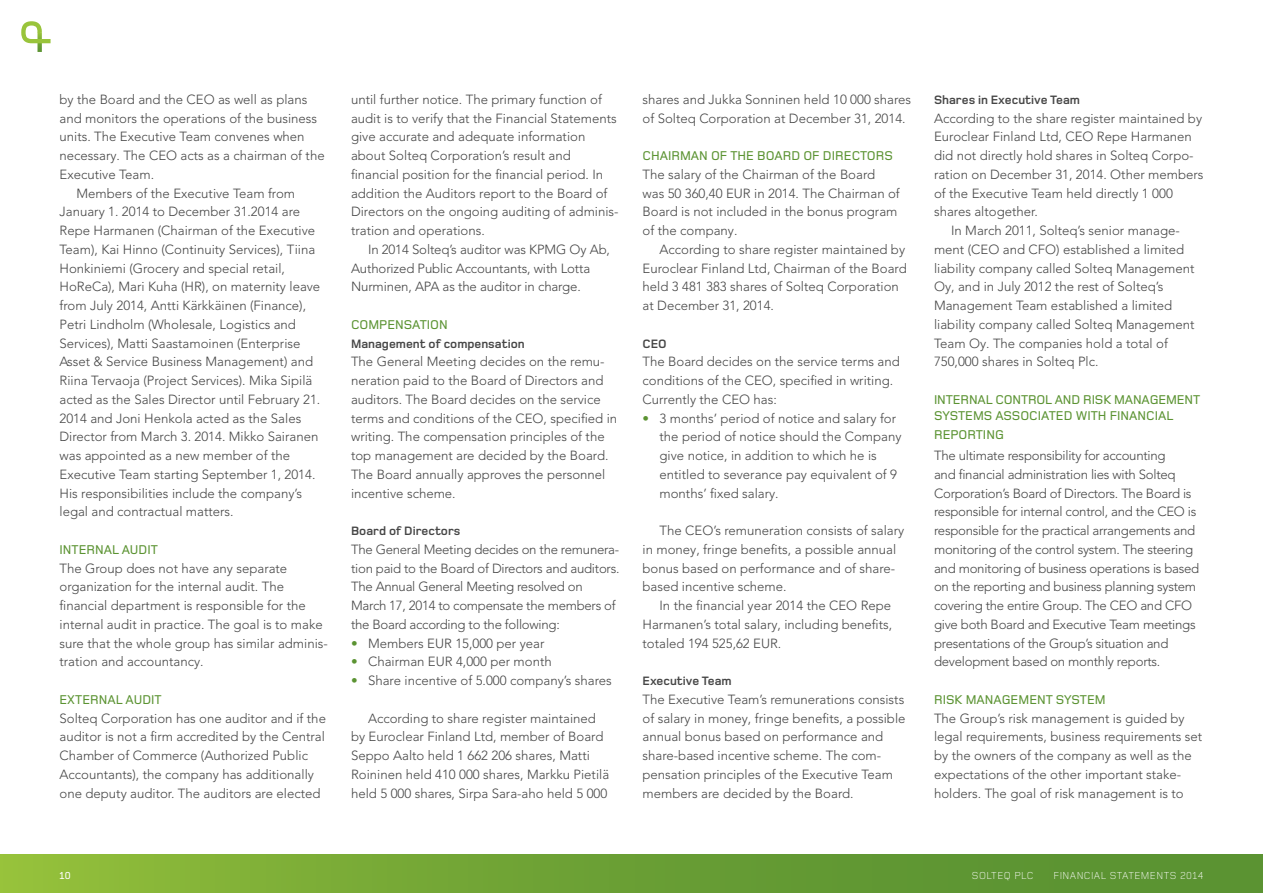
<style>
.page{position:relative;width:1263px;height:893px;background:#fff}
.page>*{position:absolute;margin:0;border:0;box-sizing:border-box;transform-origin:0 0}
.Body_text{font:300 13.2px/18.8px "Avenir LT Pro";color:#464646}
.Body_text_indent_4_m{font:300 13.2px/18.8px "Avenir LT Pro";color:#464646}
.Body_text-2{font:300 13.2px/18.8px "Avenir LT Pro";letter-spacing:-.02em;color:#464646}
.Headline_body_text{font:500 13.2px/16.5px "Foundry Monoline";color:#5b9332}
.headline_body_text_l{font:700 12.6px "Foundry Monoline";color:#464646}
.t1{font:300 10.5px "Foundry Monoline";letter-spacing:.04em;color:#fff}
.t2{font:500 10.5px "Foundry Monoline";color:#fff}
.s1{color:#5b9332}
</style>
<div class="page">
<div style="left:0;top:855px;width:1263px;height:38px;background:linear-gradient(to right,#8dba3a,#518b31)"></div>
<svg style="left:21px;top:21px;width:30px;height:31px"></svg>
<p class="Body_text" style="left:60px;top:90px;width:267px">by the Board and the CEO as well as plans and monitors the operations of the business units. The Executive Team convenes when necessary. The CEO acts as a chairman of the Executive Team.</p>
<p class="Body_text_indent_4_m" style="left:60px;top:184px;width:262px;text-indent:17px">Members of the Executive Team from January 1. 2014 to December 31.2014 are Repe Harmanen (Chairman of the Executive Team), Kai Hinno (Continuity Services), Tiina Honkiniemi (Grocery and special retail, HoReCa), Mari Kuha (HR), on maternity leave from July 2014, Antti Kärkkäinen (Finance), Petri Lindholm (Wholesale, Logistics and Services), Matti Saastamoinen (Enterprise Asset &amp; Service Business Management) and Riina Tervaoja (Project Services). Mika Sipilä acted as the Sales Director until February 21.<br>2014 and Joni Henkola acted as the Sales Director from March 3. 2014. Mikko Sairanen was appointed as a new member of the Executive Team starting September 1, 2014.<br>His responsibilities include the company’s legal and contractual matters.</p>
<p class="Headline_body_text" style="left:60px;top:541px;width:100px">INTERNAL AUDIT</p>
<p class="Body_text" style="left:60px;top:559px;width:270px">The Group does not have any separate organization for the internal audit. The financial department is responsible for the internal audit in practice. The goal is to make sure that the whole group has similar adminis&shy;tration and accountancy.</p>
<p class="Headline_body_text" style="left:60px;top:691px;width:104px">EXTERNAL AUDIT</p>
<p class="Body_text" style="left:60px;top:709px;width:268px">Solteq Corporation has one auditor and if the auditor is not a firm accredited by the Central Chamber of Commerce (Authorized Public Accountants), the company has additionally one deputy auditor. The auditors are elected</p>
<p class="Body_text" style="left:351px;top:90px;width:269px">until further notice. The primary function of audit is to verify that the Financial Statements give accurate and adequate information about Solteq Corporation’s result and financial position for the financial period. In addition the Auditors report to the Board of Directors on the ongoing auditing of adminis&shy;tration and operations.</p>
<p class="Body_text_indent_4_m" style="left:351px;top:240px;width:261px;text-indent:17px">In 2014 Solteq’s auditor was KPMG Oy Ab,<br>Authorized Public Accountants, with Lotta<br>Nurminen, APA as the auditor in charge.</p>
<p class="Headline_body_text" style="left:351px;top:316px;width:98px">COMPENSATION</p>
<p class="headline_body_text_l" style="left:351px;top:337px;width:175px">Management of compensation</p>
<p class="Body_text" style="left:351px;top:352px;width:268px">The General Meeting decides on the remu&shy;neration paid to the Board of Directors and auditors. The Board decides on the service terms and conditions of the CEO, specified in writing. The compensation principles of the top management are decided by the Board.<br>The Board annually approves the personnel incentive scheme.</p>
<p class="headline_body_text_l" style="left:351px;top:524px;width:111px">Board of Directors</p>
<p class="Body_text-2" style="left:351px;top:540px;width:270px">The General Meeting decides on the remunera&shy;tion paid to the Board of Directors and auditors.<br>The Annual General Meeting resolved on March 17, 2014 to compensate the members of the Board according to the following:</p>
<p class="Body_text_indent_4_m" style="left:351px;top:634px;width:195px"><span class="s1">•</span> Members EUR 15,000 per year</p>
<p class="Body_text_indent_4_m" style="left:351px;top:652px;width:202px"><span class="s1">•</span> Chairman EUR 4,000 per month</p>
<p class="Body_text_indent_4_m" style="left:351px;top:671px;width:262px"><span class="s1">•</span> Share incentive of 5.000 company’s shares</p>
<p class="Body_text_indent_4_m" style="left:351px;top:709px;width:260px;text-indent:17px">According to share register maintained by Euroclear Finland Ltd, member of Board Seppo Aalto held 1 662 206 shares, Matti Roininen held 410 000 shares, Markku Pietilä held 5 000 shares, Sirpa Sara-aho held 5 000</p>
<p class="Body_text_indent_4_m" style="left:642px;top:90px;width:270px">shares and Jukka Sonninen held 10 000 shares of Solteq Corporation at December 31, 2014.</p>
<p class="Headline_body_text" style="left:642px;top:147px;width:252px">CHAIRMAN OF THE BOARD OF DIRECTORS</p>
<p class="Body_text" style="left:642px;top:165px;width:259px">The salary of the Chairman of the Board was 50 360,40 EUR in 2014. The Chairman of Board is not included in the bonus program of the company.</p>
<p class="Body_text_indent_4_m" style="left:642px;top:240px;width:266px;text-indent:17px">According to share register maintained by Euroclear Finland Ltd, Chairman of the Board held 3 481 383 shares of Solteq Corporation at December 31, 2014.</p>
<p class="headline_body_text_l" style="left:642px;top:337px;width:26px">CEO</p>
<p class="Body_text" style="left:642px;top:352px;width:259px">The Board decides on the service terms and conditions of the CEO, specified in writing.<br>Currently the CEO has:</p>
<p class="Body_text_indent_4_m" style="left:659px;top:409px;width:243px;text-indent:-17px"><span class="s1">•</span> 3 months’ period of notice and salary for the period of notice should the Company give notice, in addition to which he is entitled to severance pay equivalent of 9 months’ fixed salary.</p>
<p class="Body_text_indent_4_m" style="left:642px;top:521px;width:263px;text-indent:17px">The CEO’s remuneration consists of salary in money, fringe benefits, a possible annual bonus based on performance and of share&shy;based incentive scheme.</p>
<p class="Body_text_indent_4_m" style="left:642px;top:596px;width:251px;text-align:justify;text-indent:17px">In the financial year 2014 the CEO Repe Harmanen’s total salary, including benefits, totaled 194 525,62 EUR.</p>
<p class="headline_body_text_l" style="left:642px;top:674px;width:91px">Executive Team</p>
<p class="Body_text" style="left:642px;top:690px;width:264px">The Executive Team’s remunerations consists of salary in money, fringe benefits, a possible annual bonus based on performance and share-based incentive scheme. The com&shy;pensation principles of the Executive Team members are decided by the Board.</p>
<p class="headline_body_text_l" style="left:934px;top:93px;width:147px">Shares in Executive Team</p>
<p class="Body_text" style="left:934px;top:109px;width:271px">According to the share register maintained by Euroclear Finland Ltd, CEO Repe Harmanen did not directly hold shares in Solteq Corpo&shy;ration on December 31, 2014. Other members of the Executive Team held directly 1 000 shares altogether.</p>
<p class="Body_text_indent_4_m" style="left:934px;top:221px;width:262px;text-indent:17px">In March 2011, Solteq’s senior manage&shy;ment (CEO and CFO) established a limited liability company called Solteq Management Oy, and in July 2012 the rest of Solteq’s Management Team established a limited liability company called Solteq Management Team Oy. The companies hold a total of 750,000 shares in Solteq Plc.</p>
<p class="Headline_body_text" style="left:934px;top:391px;width:268px">INTERNAL CONTROL AND RISK MANAGEMENT<br>SYSTEMS ASSOCIATED WITH FINANCIAL</p>
<p class="Headline_body_text" style="left:934px;top:426px;width:71px">REPORTING</p>
<p class="Body_text-2" style="left:934px;top:446px;width:267px">The ultimate responsibility for accounting<br>and financial administration lies with Solteq Corporation’s Board of Directors. The Board is responsible for internal control, and the CEO is responsible for the practical arrangements and monitoring of the control system. The steering and monitoring of business operations is based on the reporting and business planning system covering the entire Group. The CEO and CFO give both Board and Executive Team meetings presentations of the Group’s situation and development based on monthly reports.</p>
<p class="Headline_body_text" style="left:934px;top:691px;width:173px">RISK MANAGEMENT SYSTEM</p>
<p class="Body_text" style="left:934px;top:709px;width:270px">The Group’s risk management is guided by legal requirements, business requirements set by the owners of the company as well as the expectations of the other important stake&shy;holders. The goal of risk management is to</p>
<p class="t2" style="left:60px;top:869px;width:13px">10</p>
<p class="t1" style="left:972px;top:869px;width:63px">SOLTEQ PLC</p>
<p class="t1" style="left:1053px;top:869px;width:152px">FINANCIAL STATEMENTS 2014</p>
</div>
